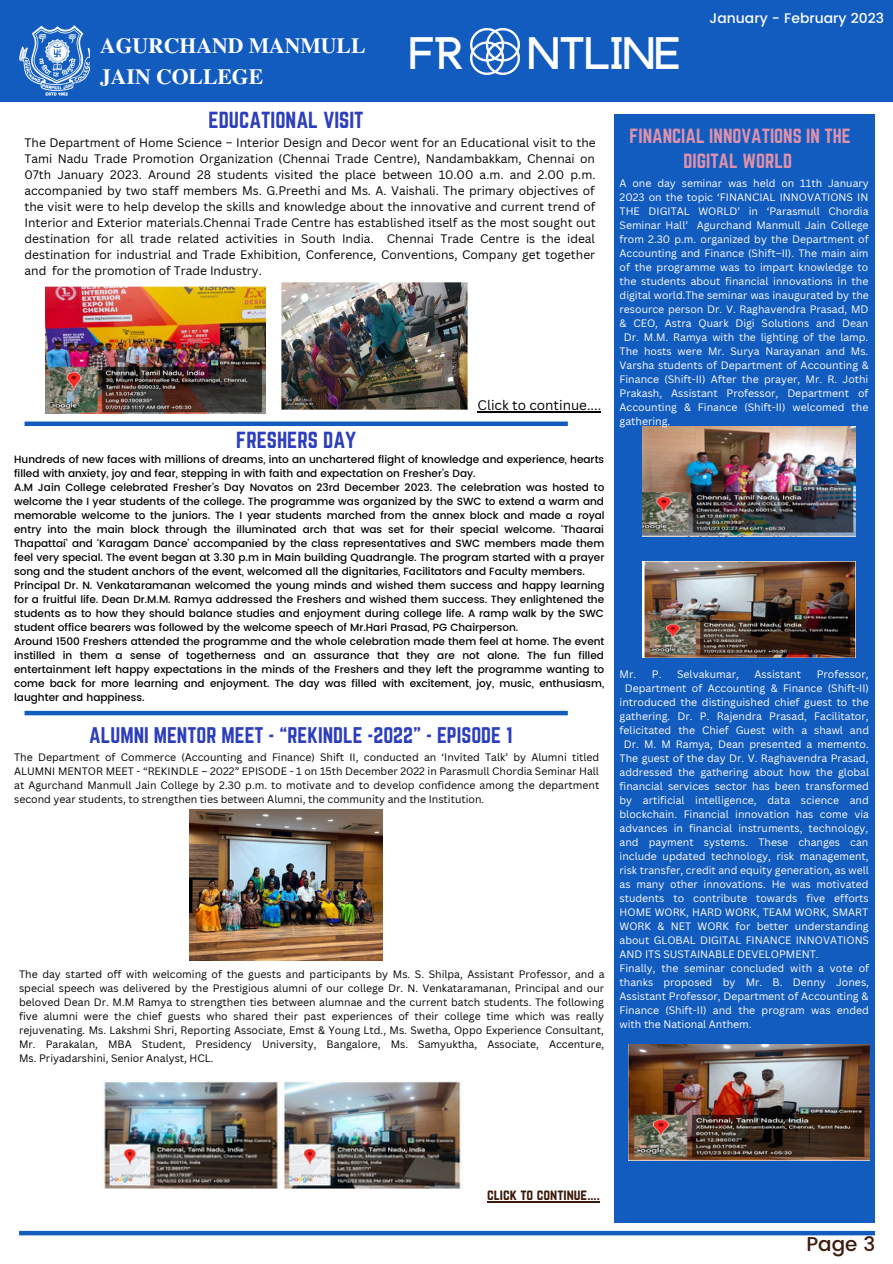
<style>
.page{position:relative;width:893px;height:1264px;background:#fff}
.page>*{position:absolute;margin:0;border:0;box-sizing:border-box;transform-origin:0 0}
.t1{font:900 35.7px "Anchorage";color:#fff}
.t2{font:700 21.6px/30.3px "Te X Gyre Termes";color:#fff}
.t3{font:20.4px "Norwester";color:#2c3ebb}
.t4{font:500 19.95px "Poppins";color:#3c1a0c}
.t5{font:19.8px "Norwester";color:#2c3ebb}
.t6{font:18px/24.8px "Norwester";color:#df91ab;text-align:center}
.t7{font:500 13.95px "Poppins";color:#fff}
.t8{font:13.5px "Norwester";color:#3c1a0c}
.t9{font:13.5px "Canva Sans";color:#000}
.t10{font:12px/16px "Canva Sans";color:#000;text-align:justify}
.t11{font:10.5px "Canva Sans";color:#fff}
.t12{font:500 10.5px/14px "Poppins";color:#000}
.t13{font:10.5px/14px "Canva Sans";color:#000;text-align:justify}
</style>
<div class="page">
<div style="left:0;top:0;width:892px;height:102px;background:#135cbf"></div>
<img style="left:19px;top:25px;width:70px;height:71px">
<img style="left:471px;top:29px;width:48px;height:46px">
<div style="left:614px;top:114px;width:261px;height:1108px;background:#135cbf"></div>
<div style="left:19px;top:1230px;width:856px;height:5px;background:#135cbf"></div>
<div style="left:25px;top:421px;width:542px;height:5px;background:#135cbf"></div>
<img style="left:102px;top:1081px;width:359px;height:107px">
<img style="left:189px;top:809px;width:194px;height:151px">
<hr style="left:25px;top:711px;width:542px;height:4px;background:#135cbf">
<img style="left:642px;top:426px;width:212px;height:110px">
<img style="left:642px;top:561px;width:212px;height:97px">
<img style="left:628px;top:1044px;width:240px;height:115px">
<img style="left:45px;top:286px;width:220px;height:127px">
<img style="left:281px;top:282px;width:186px;height:127px">
<hr style="left:487px;top:1201px;width:112px;height:1px;background:#3c1a0c">
<hr style="left:477px;top:411px;width:124px;height:1px;background:#000">
<h2 class="t2" style="left:100px;top:30px;width:267px">AGURCHAND MANMULL<br>JAIN COLLEGE</h2>
<h1 class="t1" style="left:409px;top:38px;width:57px">FR</h1>
<h1 class="t1" style="left:528px;top:38px;width:153px">NTLINE</h1>
<h3 class="t7" style="left:709px;top:10px;width:176px">January - February 2023</h3>
<h3 class="t3" style="left:208px;top:108px;width:156px">EDUCATIONAL VISIT</h3>
<p class="t10" style="left:25px;top:134px;width:572px">The Department of Home Science – Interior Design and Decor went for an Educational visit to the Tami Nadu Trade Promotion Organization (Chennai Trade Centre), Nandambakkam, Chennai on 07th January 2023. Around 28 students visited the place between 10.00 a.m. and 2.00 p.m. accompanied by two staff members Ms. G.Preethi and Ms. A. Vaishali. The primary objectives of the visit were to help develop the skills and knowledge about the innovative and current trend of Interior and Exterior materials.Chennai Trade Centre has established itself as the most sought out destination for all trade related activities in South India. Chennai Trade Centre is the ideal destination for industrial and Trade Exhibition, Conference, Conventions, Company get together and for the promotion of Trade Industry.</p>
<p class="t9" style="left:477px;top:396px;width:125px">Click to continue....</p>
<h3 class="t3" style="left:236px;top:428px;width:122px">FRESHERS DAY</h3>
<p class="t12" style="left:14px;top:452px;width:592px">Hundreds of new faces with millions of dreams, into an unchartered flight of knowledge and experience, hearts filled with anxiety, joy and fear, stepping in with faith and expectation on Fresher’s Day.<br>A.M Jain College celebrated Fresher’s Day Novatos on 23rd December 2023. The celebration was hosted to welcome the I year students of the college. The programme was organized by the SWC to extend a warm and memorable welcome to the juniors. The I year students marched from the annex block and made a royal entry into the main block through the illuminated arch that was set for their special welcome. ‘Thaarai Thapattai’ and ‘Karagam Dance’ accompanied by the class representatives and SWC members made them feel very special. The event began at 3.30 p.m in Main building Quadrangle. The program started with a prayer song and the student anchors of the event, welcomed all the dignitaries, Facilitators and Faculty members.<br>Principal Dr. N. Venkataramanan welcomed the young minds and wished them success and happy learning for a fruitful life. Dean Dr.M.M. Ramya addressed the Freshers and wished them success. They enlightened the students as to how they should balance studies and enjoyment during college life. A ramp walk by the SWC student office bearers was followed by the welcome speech of Mr.Hari Prasad, PG Chairperson.<br>Around 1500 Freshers attended the programme and the whole celebration made them feel at home. The event instilled in them a sense of togetherness and an assurance that they are not alone. The fun filled entertainment left happy expectations in the minds of the Freshers and they left the programme wanting to come back for more learning and enjoyment. The day was filled with excitement, joy, music, enthusiasm, laughter and happiness.</p>
<h3 class="t5" style="left:89px;top:723px;width:424px">ALUMNI MENTOR MEET - “REKINDLE -2022” - EPISODE 1</h3>
<p class="t13" style="left:14px;top:749px;width:586px">The Department of Commerce (Accounting and Finance) Shift II, conducted an ‘Invited Talk’ by Alumni titled ALUMNI MENTOR MEET - “REKINDLE – 2022” EPISODE - 1 on 15th December 2022 in Parasmull Chordia Seminar Hall at Agurchand Manmull Jain College by 2.30 p.m. to motivate and to develop confidence among the department second year students, to strengthen ties between Alumni, the community and the Institution.</p>
<p class="t13" style="left:19px;top:967px;width:587px">The day started off with welcoming of the guests and participants by Ms. S. Shilpa, Assistant Professor, and a special speech was delivered by the Prestigious alumni of our college Dr. N. Venkataramanan, Principal and our beloved Dean Dr. M.M Ramya to strengthen ties between alumnae and the current batch students. The following five alumni were the chief guests who shared their past experiences of their college time which was really rejuvenating. Ms. Lakshmi Shri, Reporting Associate, Emst &amp; Young Ltd., Ms. Swetha, Oppo Experience Consultant, Mr. Parakalan, MBA Student, Presidency University, Bangalore, Ms. Samyuktha, Associate, Accenture, Ms. Priyadarshini, Senior Analyst, HCL.</p>
<h3 class="t6" style="left:629px;top:124px;width:223px">FINANCIAL INNOVATIONS IN THE<br>DIGITAL WORLD</h3>
<p class="t11" style="left:619px;top:176px;width:251px">A one day seminar was held on 11th January</p>
<p class="t11" style="left:619px;top:190px;width:250px">2023 on the topic ‘FINANCIAL INNOVATIONS IN</p>
<p class="t11" style="left:619px;top:204px;width:250px">THE DIGITAL WORLD’ in ‘Parasmull Chordia</p>
<p class="t11" style="left:619px;top:218px;width:250px">Seminar Hall’ Agurchand Manmull Jain College</p>
<p class="t11" style="left:619px;top:232px;width:250px">from 2.30 p.m. organized by the Department of</p>
<p class="t11" style="left:619px;top:246px;width:250px">Accounting and Finance (Shift–II). The main aim</p>
<p class="t11" style="left:619px;top:260px;width:250px">of the programme was to impart knowledge to</p>
<p class="t11" style="left:619px;top:274px;width:250px">the students about financial innovations in the</p>
<p class="t11" style="left:619px;top:288px;width:251px">digital world.The seminar was inaugurated by the</p>
<p class="t11" style="left:619px;top:302px;width:250px">resource person Dr. V. Raghavendra Prasad, MD</p>
<p class="t11" style="left:619px;top:316px;width:250px">&amp; CEO, Astra Quark Digi Solutions and Dean</p>
<p class="t11" style="left:624px;top:330px;width:246px">Dr. M.M. Ramya with the lighting of the lamp.</p>
<p class="t11" style="left:619px;top:344px;width:250px">The hosts were Mr. Surya Narayanan and Ms.</p>
<p class="t11" style="left:619px;top:357px;width:251px">Varsha students of Department of Accounting &amp;</p>
<p class="t11" style="left:619px;top:371px;width:250px">Finance (Shift-II) After the prayer, Mr. R. Jothi</p>
<p class="t11" style="left:619px;top:385px;width:250px">Prakash, Assistant Professor, Department of</p>
<p class="t11" style="left:619px;top:399px;width:250px">Accounting &amp; Finance (Shift-II) welcomed the</p>
<p class="t11" style="left:619px;top:413px;width:52px">gathering.</p>
<p class="t11" style="left:619px;top:666px;width:43px">Mr. P.</p>
<p class="t11" style="left:677px;top:666px;width:63px">Selvakumar,</p>
<p class="t11" style="left:754px;top:666px;width:48px">Assistant</p>
<p class="t11" style="left:816px;top:666px;width:53px">Professor,</p>
<p class="t11" style="left:624px;top:680px;width:246px">Department of Accounting &amp; Finance (Shift-II)</p>
<p class="t11" style="left:619px;top:694px;width:251px">introduced the distinguished chief guest to the</p>
<p class="t11" style="left:619px;top:708px;width:250px">gathering. Dr. P. Rajendra Prasad, Facilitator,</p>
<p class="t11" style="left:619px;top:722px;width:251px">felicitated the Chief Guest with a shawl and</p>
<p class="t11" style="left:624px;top:736px;width:246px">Dr. M. M Ramya, Dean presented a memento.</p>
<p class="t11" style="left:619px;top:750px;width:250px">The guest of the day Dr. V. Raghavendra Prasad,</p>
<p class="t11" style="left:619px;top:764px;width:251px">addressed the gathering about how the global</p>
<p class="t11" style="left:619px;top:778px;width:251px">financial services sector has been transformed</p>
<p class="t11" style="left:619px;top:792px;width:251px">by artificial intelligence, data science and</p>
<p class="t11" style="left:619px;top:806px;width:251px">blockchain. Financial innovation has come via</p>
<p class="t11" style="left:619px;top:820px;width:250px">advances in financial instruments, technology,</p>
<p class="t11" style="left:619px;top:834px;width:250px">and payment systems. These changes can</p>
<p class="t11" style="left:619px;top:848px;width:250px">include updated technology, risk management,</p>
<p class="t11" style="left:619px;top:862px;width:251px">risk transfer, credit and equity generation, as well</p>
<p class="t11" style="left:619px;top:876px;width:250px">as many other innovations. He was motivated</p>
<p class="t11" style="left:619px;top:890px;width:251px">students to contribute towards five efforts</p>
<p class="t11" style="left:619px;top:904px;width:250px">HOME WORK, HARD WORK, TEAM WORK, SMART</p>
<p class="t11" style="left:619px;top:918px;width:251px">WORK &amp; NET WORK for better understanding</p>
<p class="t11" style="left:619px;top:932px;width:251px">about GLOBAL DIGITAL FINANCE INNOVATIONS</p>
<p class="t11" style="left:619px;top:946px;width:200px">AND ITS SUSTAINABLE DEVELOPMENT.</p>
<p class="t11" style="left:619px;top:960px;width:251px">Finally, the seminar concluded with a vote of</p>
<p class="t11" style="left:619px;top:974px;width:251px">thanks proposed by Mr. B. Denny Jones,</p>
<p class="t11" style="left:619px;top:988px;width:250px">Assistant Professor, Department of Accounting &amp;</p>
<p class="t11" style="left:619px;top:1002px;width:251px">Finance (Shift-II) and the program was ended</p>
<p class="t11" style="left:619px;top:1016px;width:133px">with the National Anthem.</p>
<p class="t8" style="left:487px;top:1186px;width:114px">click to continue....</p>
<h3 class="t4" style="left:806px;top:1232px;width:70px">Page 3</h3>
</div>
